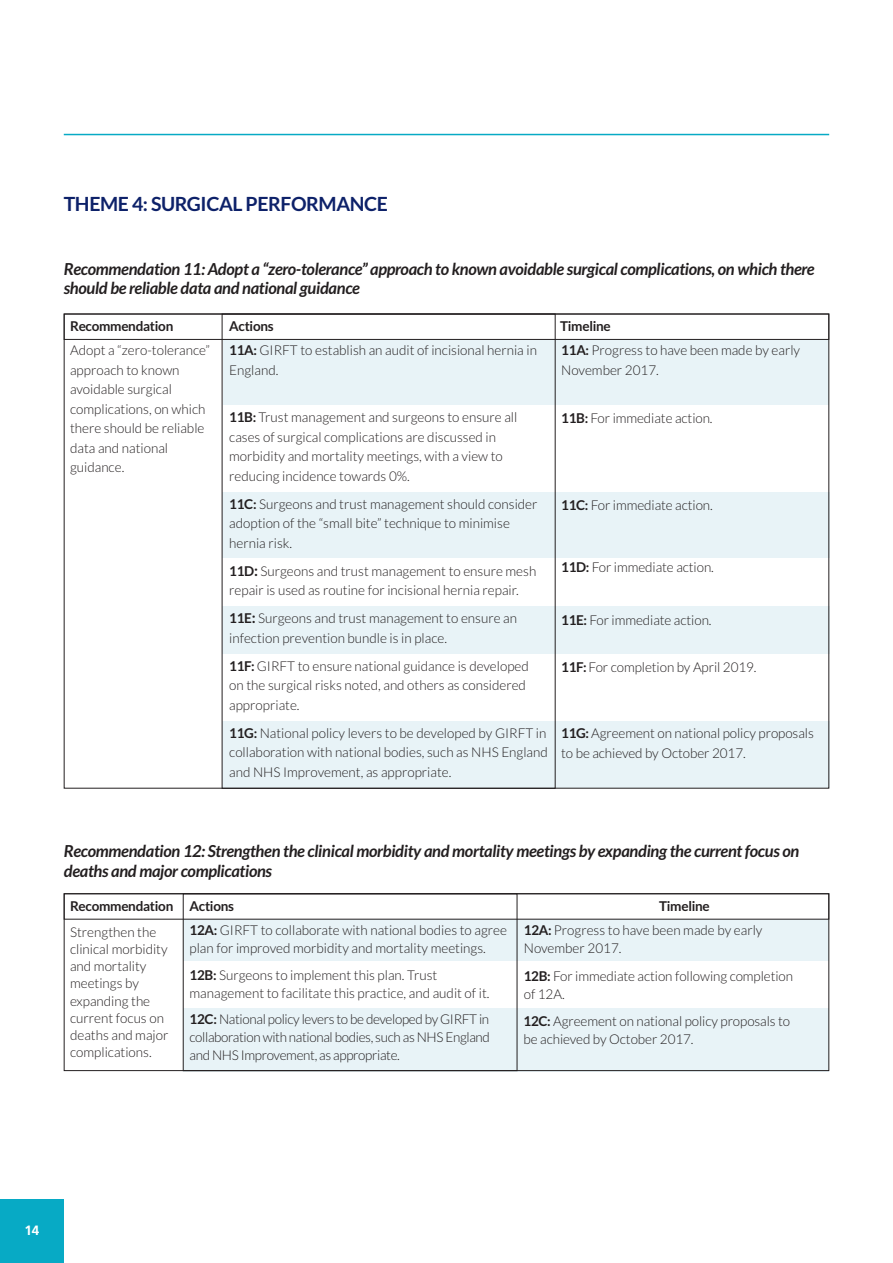
<style>
.page{position:relative;width:893px;height:1263px;background:#fff}
.page>*{position:absolute;margin:0;border:0;box-sizing:border-box;transform-origin:0 0}
.t1{font:700 19.5px "Lato";letter-spacing:-.02em;color:#0d2169}
.t2{font:italic 700 16.5px/19.5px "Lato";letter-spacing:-.02em;color:#231f20}
.t3{font:300 13.5px/19.5px "Lato";color:#231f20}
.t4{font:700 13.5px "Lato";letter-spacing:-.02em;color:#231f20}
.t5{font:700 13.5px "Frutiger";color:#fff}
.s1{font-weight:700}
.s2{font-weight:700;font-size:15px}
</style>
<div class="page">
<hr style="left:64px;top:134px;width:765px;height:1px;background:#07aac5">
<div style="left:0;top:1199px;width:64px;height:64px;background:#07aac5"></div>
<div style="left:223px;top:339px;width:606px;height:66px;background:#e8f3f7"></div>
<div style="left:222px;top:492px;width:607px;height:66px;background:#e8f3f7"></div>
<div style="left:222px;top:606px;width:607px;height:48px;background:#e8f3f7"></div>
<div style="left:222px;top:721px;width:607px;height:66px;background:#e8f3f7"></div>
<div style="left:64px;top:314px;width:765px;height:26px;border:1px solid #231f20"></div>
<div style="left:184px;top:919px;width:645px;height:42px;background:#e8f3f7"></div>
<div style="left:184px;top:1008px;width:645px;height:63px;background:#e8f3f7"></div>
<div style="left:183px;top:893px;width:334px;height:178px;border:1px solid #231f20"></div>
<div style="left:64px;top:893px;width:765px;height:26px;border:1px solid #231f20"></div>
<h1 class="t1" style="left:64px;top:193px;width:326px">THEME 4: SURGICAL PERFORMANCE</h1>
<p class="t2" style="left:64px;top:259px;width:752px">Recommendation 11: Adopt a “zero-tolerance” approach to known avoidable surgical complications, on which there should be reliable data and national guidance</p>
<p class="t4" style="left:70px;top:319px;width:105px">Recommendation</p>
<p class="t4" style="left:229px;top:319px;width:46px">Actions</p>
<p class="t3" style="left:70px;top:341px;width:141px">Adopt a “zero-tolerance” approach to known avoidable surgical complications, on which there should be reliable data and national guidance.</p>
<p class="t3" style="left:229px;top:341px;width:309px"><span class="s1">11A:</span> GIRFT to establish an audit of incisional hernia in<br>England.</p>
<p class="t3" style="left:229px;top:408px;width:290px"><span class="s1">11B:</span> Trust management and surgeons to ensure all cases of surgical complications are discussed in morbidity and mortality meetings, with a view to reducing incidence towards 0%.</p>
<p class="t3" style="left:229px;top:494px;width:310px"><span class="s1">11C:</span> Surgeons and trust management should consider adoption of the “small bite” technique to minimise hernia risk.</p>
<p class="t3" style="left:229px;top:561px;width:309px"><span class="s1">11D</span><span class="s2">:</span> Surgeons and trust management to ensure mesh repair is used as routine for incisional hernia repair.</p>
<p class="t3" style="left:229px;top:609px;width:289px"><span class="s1">11E</span><span class="s2">:</span> Surgeons and trust management to ensure an infection prevention bundle is in place.</p>
<p class="t3" style="left:229px;top:656px;width:301px"><span class="s1">11F:</span> GIRFT to ensure national guidance is developed on the surgical risks noted, and others as considered appropriate.</p>
<p class="t3" style="left:229px;top:723px;width:320px;text-align:justify"><span class="s1">11G:</span> National policy levers to be developed by GIRFT in collaboration with national bodies, such as NHS England and NHS Improvement, as appropriate.</p>
<p class="t4" style="left:560px;top:319px;width:52px">Timeline</p>
<p class="t3" style="left:561px;top:341px;width:240px"><span class="s1">11A:</span> Progress to have been made by early<br>November 2017.</p>
<p class="t3" style="left:561px;top:409px;width:153px"><span class="s1">11B:</span> For immediate action.</p>
<p class="t3" style="left:561px;top:496px;width:153px"><span class="s1">11C:</span> For immediate action.</p>
<p class="t3" style="left:561px;top:558px;width:154px"><span class="s1">11D:</span> For immediate action.</p>
<p class="t3" style="left:561px;top:611px;width:152px"><span class="s1">11E:</span> For immediate action.</p>
<p class="t3" style="left:561px;top:658px;width:197px"><span class="s1">11F:</span> For completion by April 2019.</p>
<p class="t3" style="left:561px;top:724px;width:254px"><span class="s1">11G:</span>Agreement on national policy proposals to be achieved by October 2017.</p>
<p class="t2" style="left:64px;top:842px;width:737px">Recommendation 12: Strengthen the clinical morbidity and mortality meetings by expanding the current focus on deaths and major complications</p>
<p class="t4" style="left:70px;top:898px;width:165px">Recommendation Actions</p>
<p class="t3" style="left:70px;top:923px;width:100px;line-height:17.2px">Strengthen the clinical morbidity and mortality meetings by expanding the current focus on deaths and major complications.</p>
<p class="t3" style="left:190px;top:921px;width:319px;line-height:18px"><span class="s1">12A:</span> GIRFT to collaborate with national bodies to agree plan for improved morbidity and mortality meetings.</p>
<p class="t3" style="left:190px;top:966px;width:302px;line-height:18px"><span class="s1">12B:</span> Surgeons to implement this plan. Trust management to facilitate this practice, and audit of it.</p>
<p class="t3" style="left:190px;top:1010px;width:302px;line-height:18px;text-align:justify"><span class="s1">12C:</span> National policy levers to be developed by GIRFT in collaboration with national bodies, such as NHS England and NHS Improvement, as appropriate.</p>
<p class="t4" style="left:659px;top:898px;width:52px">Timeline</p>
<p class="t3" style="left:524px;top:922px;width:240px;line-height:18px"><span class="s1">12A:</span> Progress to have been made by early<br>November 2017.</p>
<p class="t3" style="left:524px;top:967px;width:271px;line-height:18px"><span class="s1">12B:</span> For immediate action following completion of 12A.</p>
<p class="t3" style="left:524px;top:1013px;width:268px;line-height:18px"><span class="s1">12C:</span> Agreement on national policy proposals to be achieved by October 2017.</p>
<p class="t5" style="left:24px;top:1225px;width:16px">14</p>
</div>
